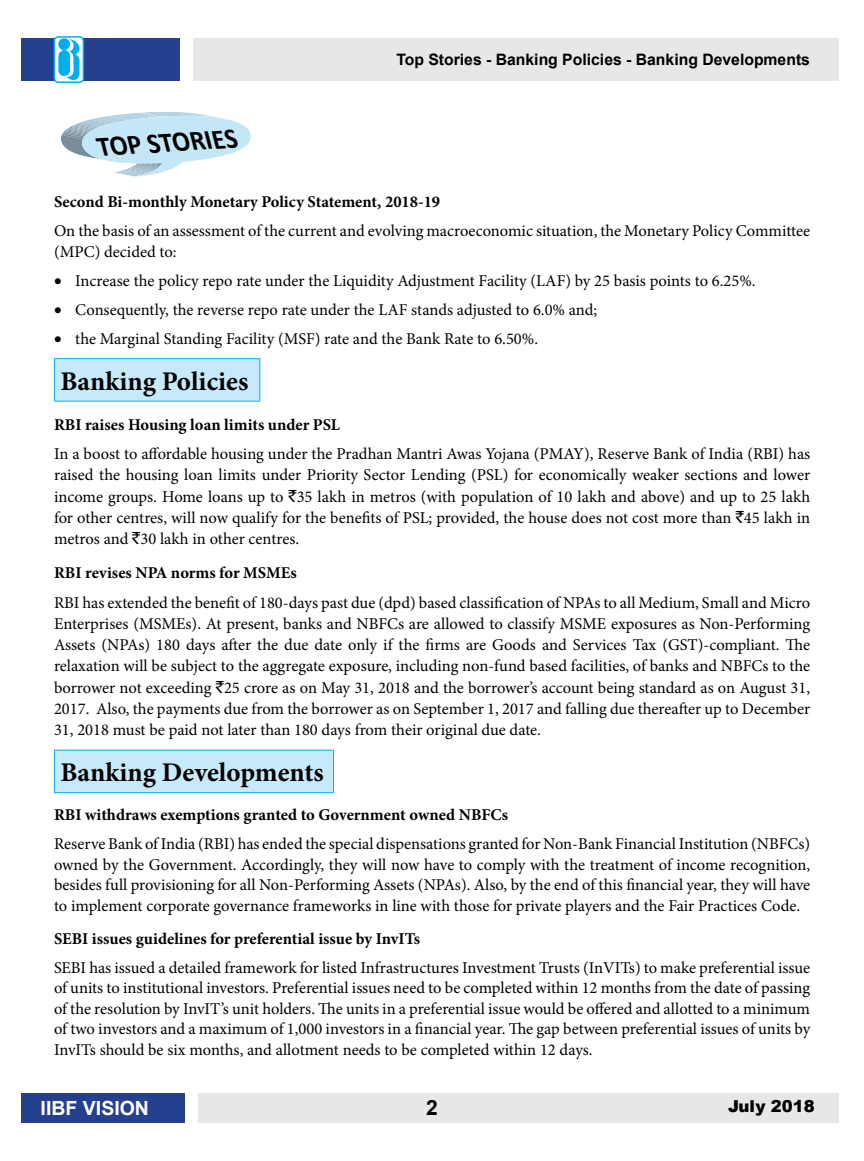
<style>
.page{position:relative;width:864px;height:1161px;background:#fff}
.page>*{position:absolute;margin:0;border:0;box-sizing:border-box;transform-origin:0 0}
.t1{font:italic 700 28.5px "Calibri";color:#000;scale:.93 1}
.t2{font:700 27px "Minion Pro";color:#000}
.t3{font:700 21px "Arial";color:#000}
.t4{font:700 19.5px "Arial";color:#fff}
.t5{font:16.5px/21.1px "Minion Pro";color:#000;text-align:justify}
.t6{font:700 16.5px "Minion Pro";color:#000}
.t7{font:900 16.5px "Arial";color:#000}
.t8{font:700 15.75px "Arial";color:#000}
.s1{font-family:"Rupee Foradian"}
</style>
<div class="page">
<div style="left:193px;top:38px;width:645px;height:43px;background:#e6e7e8"></div>
<div style="left:21px;top:38px;width:159px;height:43px;background:#25408f"></div>
<div style="left:198px;top:1093px;width:640px;height:30px;background:#e6e7e8"></div>
<div style="left:21px;top:1093px;width:164px;height:30px;background:#25408f"></div>
<div style="left:54px;top:37px;width:29px;height:45px;background:#fff;border-radius:4px"></div>
<div style="left:54px;top:36px;width:30px;height:47px;border:2px solid #00aeef;border-radius:4px"></div>
<svg style="left:58px;top:38px;width:22px;height:43px"></svg>
<svg style="left:61px;top:112px;width:190px;height:65px"></svg>
<div style="left:54px;top:359px;width:206px;height:42px;background:#c7eafb"></div>
<hr style="left:54px;top:358px;width:206px;height:1px;background:#00aeef">
<hr style="left:54px;top:359px;width:1px;height:42px;background:#00aeef">
<hr style="left:259px;top:359px;width:1px;height:42px;background:#00aeef">
<hr style="left:54px;top:401px;width:206px;height:1px;background:#00aeef">
<div style="left:54px;top:750px;width:280px;height:43px;background:#c7eafb"></div>
<hr style="left:54px;top:750px;width:280px;height:1px;background:#00aeef">
<hr style="left:54px;top:751px;width:1px;height:41px;background:#00aeef">
<hr style="left:333px;top:751px;width:1px;height:41px;background:#00aeef">
<hr style="left:54px;top:792px;width:280px;height:1px;background:#00aeef">
<p class="t8" style="left:396px;top:49px;width:415px">Top Stories - Banking Policies - Banking Developments</p>
<h1 class="t1" style="left:98px;top:126px;width:152px;rotate:-3deg">TOP STORIES</h1>
<p class="t6" style="left:54px;top:190px;width:388px">Second Bi-monthly Monetary Policy Statement, 2018-19</p>
<p class="t5" style="left:54px;top:221px;width:758px;line-height:20.4px">On the basis of an assessment of the current and evolving macroeconomic situation, the Monetary Policy Committee (MPC) decided to:</p>
<p class="t5" style="left:54px;top:270px;width:703px">• Increase the policy repo rate under the Liquidity Adjustment Facility (LAF) by 25 basis points to 6.25%.</p>
<p class="t5" style="left:54px;top:299px;width:545px">• Consequently, the reverse repo rate under the LAF stands adjusted to 6.0% and;</p>
<p class="t5" style="left:54px;top:328px;width:486px">• the Marginal Standing Facility (MSF) rate and the Bank Rate to 6.50%.</p>
<h2 class="t2" style="left:60px;top:362px;width:189px">Banking Policies</h2>
<p class="t6" style="left:54px;top:413px;width:288px">RBI raises Housing loan limits under PSL</p>
<p class="t5" style="left:54px;top:443px;width:758px">In a boost to affordable housing under the Pradhan Mantri Awas Yojana (PMAY), Reserve Bank of India (RBI) has raised the housing loan limits under Priority Sector Lending (PSL) for economically weaker sections and lower income groups. Home loans up to <span class="s1">`</span>35 lakh in metros (with population of 10 lakh and above) and up to 25 lakh for other centres, will now qualify for the benefits of PSL; provided, the house does not cost more than <span class="s1">`</span>45 lakh in metros and <span class="s1">`</span>30 lakh in other centres.</p>
<p class="t6" style="left:54px;top:561px;width:244px">RBI revises NPA norms for MSMEs</p>
<p class="t5" style="left:54px;top:592px;width:758px">RBI has extended the benefit of 180-days past due (dpd) based classification of NPAs to all Medium, Small and Micro Enterprises (MSMEs). At present, banks and NBFCs are allowed to classify MSME exposures as Non-Performing Assets (NPAs) 180 days after the due date only if the firms are Goods and Services Tax (GST)-compliant. The relaxation will be subject to the aggregate exposure, including non-fund based facilities, of banks and NBFCs to the borrower not exceeding <span class="s1">`</span>25 crore as on May 31, 2018 and the borrower’s account being standard as on August 31, 2017. Also, the payments due from the borrower as on September 1, 2017 and falling due thereafter up to December 31, 2018 must be paid not later than 180 days from their original due date.</p>
<h2 class="t2" style="left:60px;top:754px;width:265px">Banking Developments</h2>
<p class="t6" style="left:54px;top:803px;width:456px">RBI withdraws exemptions granted to Government owned NBFCs</p>
<p class="t5" style="left:54px;top:834px;width:758px;line-height:20.4px">Reserve Bank of India (RBI) has ended the special dispensations granted for Non-Bank Financial Institution (NBFCs) owned by the Government. Accordingly, they will now have to comply with the treatment of income recognition, besides full provisioning for all Non-Performing Assets (NPAs). Also, by the end of this financial year, they will have to implement corporate governance frameworks in line with those for private players and the Fair Practices Code.</p>
<p class="t6" style="left:54px;top:927px;width:367px">SEBI issues guidelines for preferential issue by InvITs</p>
<p class="t5" style="left:54px;top:957px;width:758px;line-height:20.4px">SEBI has issued a detailed framework for listed Infrastructures Investment Trusts (InVITs) to make preferential issue of units to institutional investors. Preferential issues need to be completed within 12 months from the date of passing of the resolution by InvIT’s unit holders. The units in a preferential issue would be offered and allotted to a minimum of two investors and a maximum of 1,000 investors in a financial year. The gap between preferential issues of units by InvITs should be six months, and allotment needs to be completed within 12 days.</p>
<p class="t4" style="left:41px;top:1094px;width:110px">IIBF VISION</p>
<p class="t3" style="left:426px;top:1093px;width:13px">2</p>
<p class="t7" style="left:728px;top:1094px;width:88px">July 2018</p>
</div>
